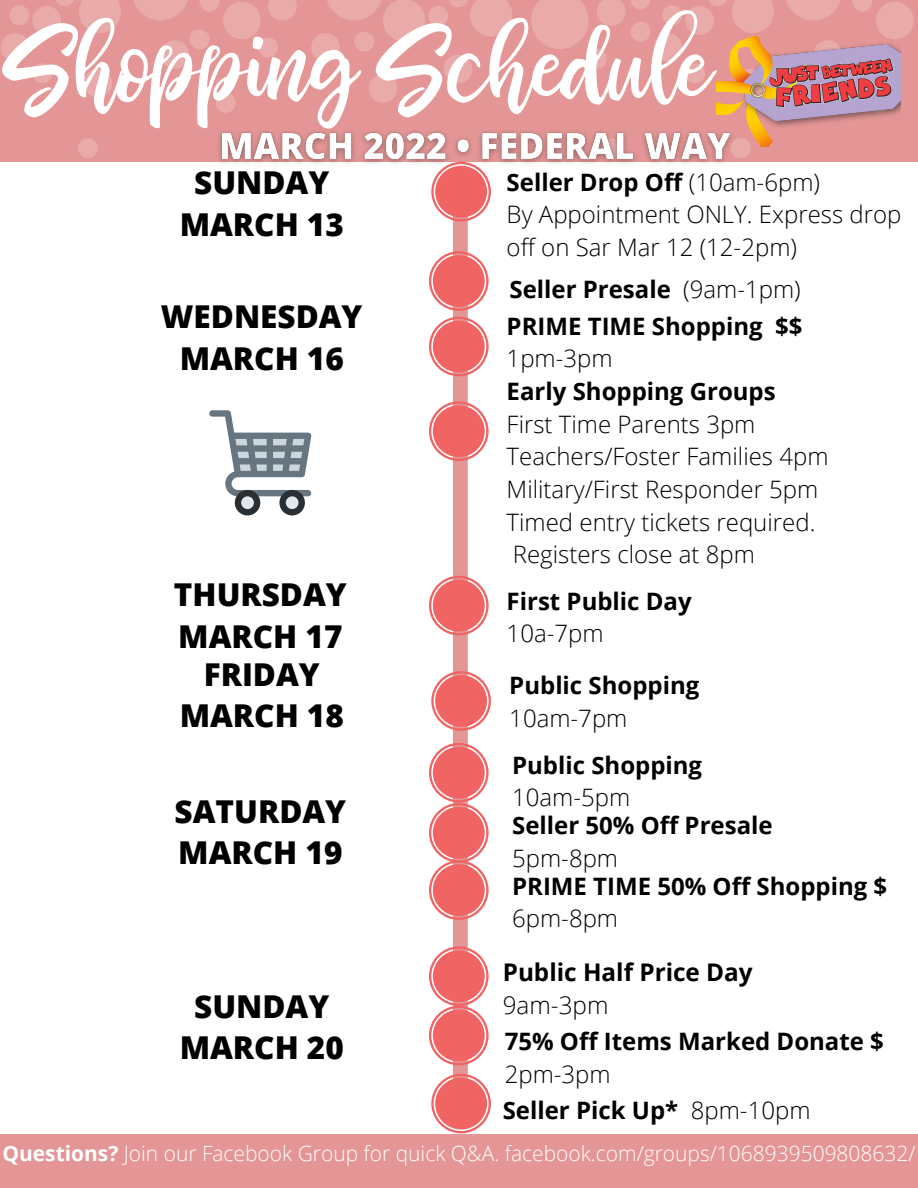
<style>
.page{position:relative;width:918px;height:1188px;background:#fff}
.page>*{position:absolute;margin:0;border:0;box-sizing:border-box;transform-origin:0 0}
.t1{font:92.55px "bhatoshine";color:#fff}
.t2{font:800 31.5px "Open Sans";color:#000}
.t3{font:700 24.3px "Open Sans";color:#000}
.t4{font:300 24.3px "Open Sans";color:#000}
.t5{font:300 24px/32.7px "Open Sans";color:#000}
.t6{font:700 24px "Open Sans";color:#000}
.t7{font:300 21px "Open Sans";color:#fff}
.s1{font-weight:300}
.s2{font-weight:700}
</style>
<div class="page">
<div style="left:0;top:1134px;width:918px;height:54px;background:#e39695"></div>
<div style="left:0;top:0;width:918px;height:162px;background:#e39695"></div>
<svg style="left:786px;top:0;width:55px;height:20px"></svg>
<svg style="left:852px;top:0;width:20px;height:12px"></svg>
<div style="left:731px;top:138px;width:20px;height:20px;background:#e8abaa;border-radius:50%"></div>
<div style="left:876px;top:2px;width:38px;height:37px;background:#e8abaa;border-radius:50%"></div>
<svg style="left:531px;top:0;width:58px;height:49px"></svg>
<div style="left:160px;top:40px;width:29px;height:29px;background:#e8abaa;border-radius:50%"></div>
<svg style="left:199px;top:0;width:20px;height:12px"></svg>
<div style="left:216px;top:93px;width:20px;height:20px;background:#e8abaa;border-radius:50%"></div>
<div style="left:78px;top:138px;width:20px;height:20px;background:#e8abaa;border-radius:50%"></div>
<div style="left:258px;top:37px;width:20px;height:20px;background:#e8abaa;border-radius:50%"></div>
<div style="left:189px;top:29px;width:20px;height:20px;background:#e8abaa;border-radius:50%"></div>
<div style="left:223px;top:2px;width:38px;height:37px;background:#e8abaa;border-radius:50%"></div>
<svg style="left:1px;top:0;width:120px;height:98px"></svg>
<div style="left:383px;top:0;width:42px;height:42px;background:#e8abaa;border-radius:50%"></div>
<svg style="left:449px;top:0;width:63px;height:36px"></svg>
<div style="left:587px;top:49px;width:20px;height:20px;background:#e8abaa;border-radius:50%"></div>
<div style="left:428px;top:6px;width:20px;height:20px;background:#e8abaa;border-radius:50%"></div>
<div style="left:354px;top:32px;width:20px;height:20px;background:#e8abaa;border-radius:50%"></div>
<svg style="left:597px;top:0;width:177px;height:92px"></svg>
<svg style="left:444px;top:55px;width:28px;height:28px"></svg>
<svg style="left:268px;top:0;width:29px;height:21px"></svg>
<svg style="left:369px;top:74px;width:28px;height:29px"></svg>
<svg style="left:311px;top:33px;width:29px;height:29px"></svg>
<svg style="left:133px;top:0;width:55px;height:20px"></svg>
<svg style="left:327px;top:0;width:55px;height:20px"></svg>
<img style="left:717px;top:36px;width:183px;height:111px">
<svg style="left:209px;top:410px;width:102px;height:105px"></svg>
<img style="left:219px;top:113px;width:523px;height:51px">
<svg style="left:429px;top:162px;width:62px;height:971px"></svg>
<div style="left:433px;top:1010px;width:52px;height:51px;background:#f16464;border-radius:50%"></div>
<p class="t1" style="left:7px;top:-2px;width:706px">Shopping Schedule</p>
<p class="t2" style="left:194px;top:161px;width:137px">SUNDAY</p>
<p class="t2" style="left:180px;top:202px;width:166px">MARCH 13</p>
<p class="t2" style="left:161px;top:295px;width:203px">WEDNESDAY</p>
<p class="t2" style="left:180px;top:336px;width:166px">MARCH 16</p>
<p class="t2" style="left:174px;top:573px;width:174px">THURSDAY</p>
<p class="t2" style="left:178px;top:614px;width:166px">MARCH 17</p>
<p class="t2" style="left:204px;top:652px;width:118px">FRIDAY</p>
<p class="t2" style="left:180px;top:693px;width:166px">MARCH 18</p>
<p class="t2" style="left:175px;top:789px;width:173px">SATURDAY</p>
<p class="t2" style="left:178px;top:831px;width:166px">MARCH 19</p>
<p class="t2" style="left:194px;top:984px;width:137px">SUNDAY</p>
<p class="t2" style="left:180px;top:1026px;width:166px">MARCH 20</p>
<p class="t6" style="left:507px;top:165px;width:315px">Seller Drop Off <span class="s1">(10am-6pm)</span></p>
<p class="t5" style="left:507px;top:198px;width:396px">By Appointment ONLY. Express drop off on Sar Mar 12 (12-2pm)</p>
<p class="t6" style="left:509px;top:273px;width:293px">Seller Presale <span class="s1">(9am-1pm)</span></p>
<p class="t6" style="left:507px;top:309px;width:297px">PRIME TIME Shopping $$</p>
<p class="t5" style="left:507px;top:342px;width:108px">1pm-3pm</p>
<p class="t6" style="left:507px;top:374px;width:271px">Early Shopping Groups</p>
<p class="t5" style="left:507px;top:407px;width:250px">First Time Parents 3pm</p>
<p class="t5" style="left:507px;top:440px;width:323px">Teachers/Foster Families 4pm</p>
<p class="t5" style="left:507px;top:472px;width:313px">Military/First Responder 5pm</p>
<p class="t5" style="left:507px;top:505px;width:310px">Timed entry tickets required.<br>Registers close at 8pm</p>
<p class="t6" style="left:507px;top:584px;width:187px">First Public Day</p>
<p class="t5" style="left:507px;top:617px;width:98px">10a-7pm</p>
<p class="t6" style="left:509px;top:669px;width:192px">Public Shopping</p>
<p class="t5" style="left:509px;top:701px;width:120px">10am-7pm</p>
<p class="t6" style="left:512px;top:748px;width:192px">Public Shopping</p>
<p class="t5" style="left:512px;top:781px;width:120px">10am-5pm</p>
<p class="t6" style="left:512px;top:809px;width:262px">Seller 50% Off Presale</p>
<p class="t5" style="left:512px;top:841px;width:108px">5pm-8pm</p>
<p class="t6" style="left:512px;top:869px;width:377px">PRIME TIME 50% Off Shopping $</p>
<p class="t5" style="left:512px;top:902px;width:108px">6pm-8pm</p>
<p class="t3" style="left:503px;top:955px;width:251px">Public Half Price Day</p>
<p class="t4" style="left:503px;top:988px;width:107px">9am-3pm</p>
<p class="t6" style="left:505px;top:1025px;width:381px">75% Off Items Marked Donate $</p>
<p class="t5" style="left:505px;top:1057px;width:108px">2pm-3pm</p>
<p class="t6" style="left:503px;top:1094px;width:309px">Seller Pick Up* <span class="s1">8pm-10pm</span></p>
<p class="t7" style="left:2px;top:1139px;width:915px"><span class="s2">Questions?</span> Join our Facebook Group for quick Q&amp;A. facebook.com/groups/1068939509808632/</p>
</div>
